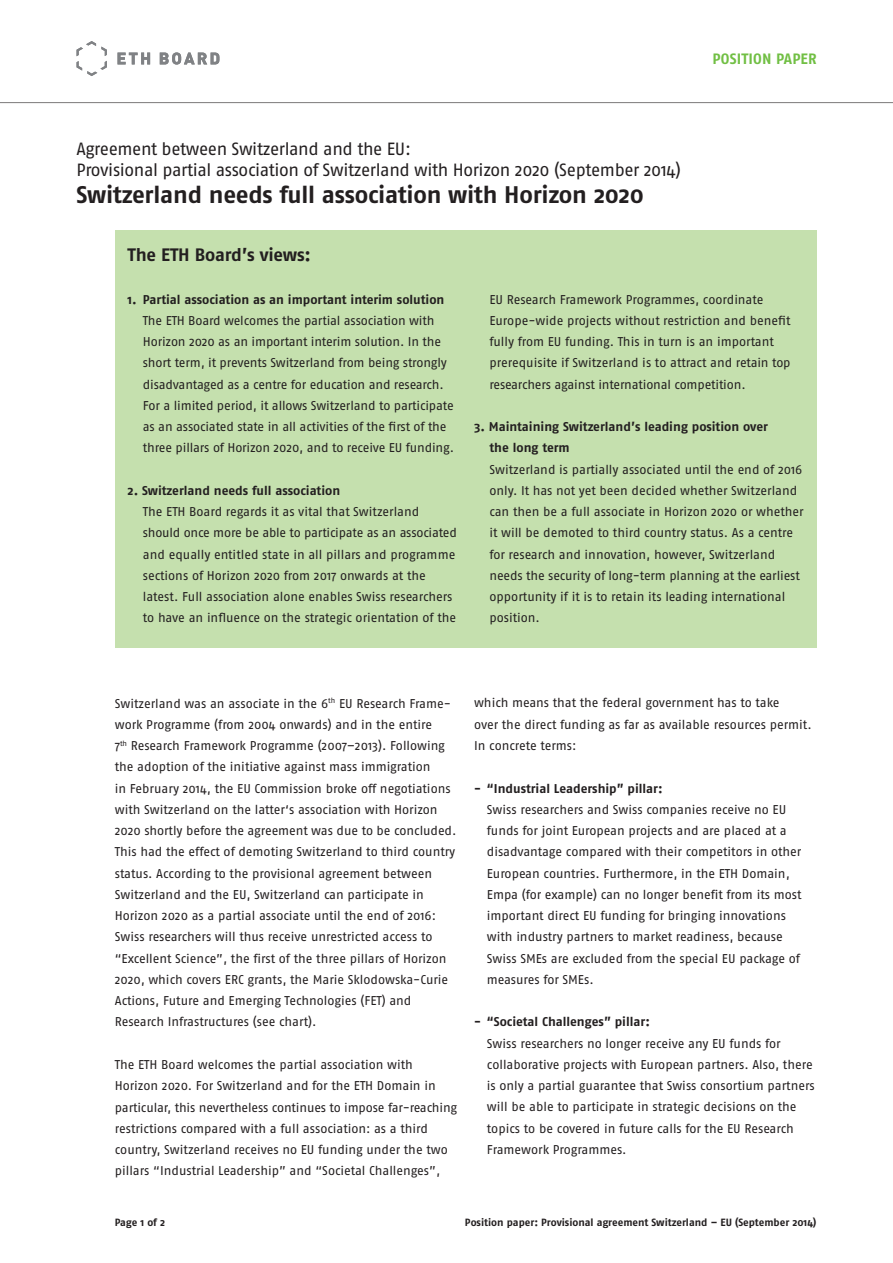
<style>
.page{position:relative;width:893px;height:1263px;background:#fff}
.page>*{position:absolute;margin:0;border:0;box-sizing:border-box;transform-origin:0 0}
.t1{font:700 24px "Fago OT";letter-spacing:-.01em;color:#231f20}
.t2{font:700 18px "Fago OT";letter-spacing:-.01em;color:#231f20}
.t3{font:17.7px/21px "Fago OT";letter-spacing:-.02em;color:#231f20}
.t4{font:700 15px "Fago OT";letter-spacing:.01em;color:#71bf44}
.t5{font:12.75px/21.3px "Fago OT";letter-spacing:-.005em;color:#231f20}
.t6{font:12.75px/21.3px "Fago No";letter-spacing:-.01em;color:#231f20}
.t7{font:700 12.75px/21.3px "Fago OT";color:#231f20}
.t8{font:700 10.5px "Fago OT";color:#231f20}
</style>
<div class="page">
<svg style="left:118px;top:53px;width:32px;height:11px"></svg>
<svg style="left:160px;top:52px;width:59px;height:13px"></svg>
<svg style="left:77px;top:41px;width:30px;height:35px"></svg>
<hr style="left:0;top:102px;width:893px;height:1px;background:#231f20">
<div style="left:115px;top:230px;width:701px;height:418px;background:#c5e0ae"></div>
<h3 class="t3" style="left:77px;top:138px;width:606px">Agreement between Switzerland and the EU:<br>Provisional partial association of Switzerland with Horizon 2020 (September 2014)</h3>
<h1 class="t1" style="left:77px;top:180px;width:569px">Switzerland needs full association with Horizon 2020</h1>
<p class="t4" style="left:712px;top:50px;width:106px">Position paper</p>
<h2 class="t2" style="left:128px;top:244px;width:185px">The ETH Board’s views:</h2>
<p class="t7" style="left:128px;top:288px;width:318px">1. Partial association as an important interim solution</p>
<p class="t6" style="left:143px;top:310px;width:313px">The ETH Board welcomes the partial association with Horizon 2020 as an important interim solution. In the short term, it prevents Switzerland from being strongly disadvantaged as a centre for education and research.<br>For a limited period, it allows Switzerland to participate as an associated state in all activities of the first of the three pillars of Horizon 2020, and to receive EU funding.</p>
<p class="t7" style="left:128px;top:480px;width:214px">2. Switzerland needs full association</p>
<p class="t6" style="left:143px;top:501px;width:315px">The ETH Board regards it as vital that Switzerland should once more be able to participate as an associated and equally entitled state in all pillars and programme sections of Horizon 2020 from 2017 onwards at the latest. Full association alone enables Swiss researchers to have an influence on the strategic orientation of the</p>
<p class="t6" style="left:489px;top:288px;width:303px">EU Research Framework Programmes, coordinate Europe-wide projects without restriction and benefit fully from EU funding. This in turn is an important prerequisite if Switzerland is to attract and retain top researchers against international competition.</p>
<p class="t7" style="left:489px;top:416px;width:280px;text-indent:-15px">3. Maintaining Switzerland’s leading position over the long term</p>
<p class="t6" style="left:489px;top:458px;width:316px">Switzerland is partially associated until the end of 2016 only. It has not yet been decided whether Switzerland can then be a full associate in Horizon 2020 or whether it will be demoted to third country status. As a centre for research and innovation, however, Switzerland needs the security of long-term planning at the earliest opportunity if it is to retain its leading international position.</p>
<p class="t5" style="left:115px;top:692px;width:343px">Switzerland was an associate in the 6<sup>th</sup> EU Research Frame&shy;work Programme (from 2004 onwards) and in the entire<br>7<sup>th</sup> Research Framework Programme (2007–2013). Following the adoption of the initiative against mass immigration<br>in February 2014, the EU Commission broke off negotiations with Switzerland on the latter‘s association with Horizon 2020 shortly before the agreement was due to be concluded.<br>This had the effect of demoting Switzerland to third country status. According to the provisional agreement between Switzerland and the EU, Switzerland can participate in Horizon 2020 as a partial associate until the end of 2016:<br>Swiss researchers will thus receive unrestricted access to “Excellent Science”, the first of the three pillars of Horizon 2020, which covers ERC grants, the Marie Sklodowska-Curie Actions, Future and Emerging Technologies (FET) and Research Infrastructures (see chart).</p>
<p class="t5" style="left:115px;top:1054px;width:344px">The ETH Board welcomes the partial association with Horizon 2020. For Switzerland and for the ETH Domain in particular, this nevertheless continues to impose far-reaching restrictions compared with a full association: as a third country, Switzerland receives no EU funding under the two pillars “Industrial Leadership” and “Societal Challenges”,</p>
<p class="t5" style="left:474px;top:692px;width:339px">which means that the federal government has to take<br>over the direct funding as far as available resources permit.<br>In concrete terms:</p>
<p class="t7" style="left:474px;top:777px;width:190px">- “I ndustrial Leadership” pillar:</p>
<p class="t5" style="left:487px;top:799px;width:316px">Swiss researchers and Swiss companies receive no EU funds for joint European projects and are placed at a disadvantage compared with their competitors in other European countries. Furthermore, in the ETH Domain, Empa (for example) can no longer benefit from its most important direct EU funding for bringing innovations with industry partners to market readiness, because Swiss SMEs are excluded from the special EU package of measures for SMEs.</p>
<p class="t7" style="left:474px;top:1011px;width:177px">- “Societal Challenges” pillar:</p>
<p class="t5" style="left:487px;top:1032px;width:329px">Swiss researchers no longer receive any EU funds for collaborative projects with European partners. Also, there is only a partial guarantee that Swiss consortium partners will be able to participate in strategic decisions on the topics to be covered in future calls for the EU Research Framework Programmes.</p>
<p class="t8" style="left:115px;top:1216px;width:52px">Page 1 of 2</p>
<p class="t8" style="left:465px;top:1216px;width:353px">Position paper: Provisional agreement Switzerland – EU (September 2014)</p>
</div>
